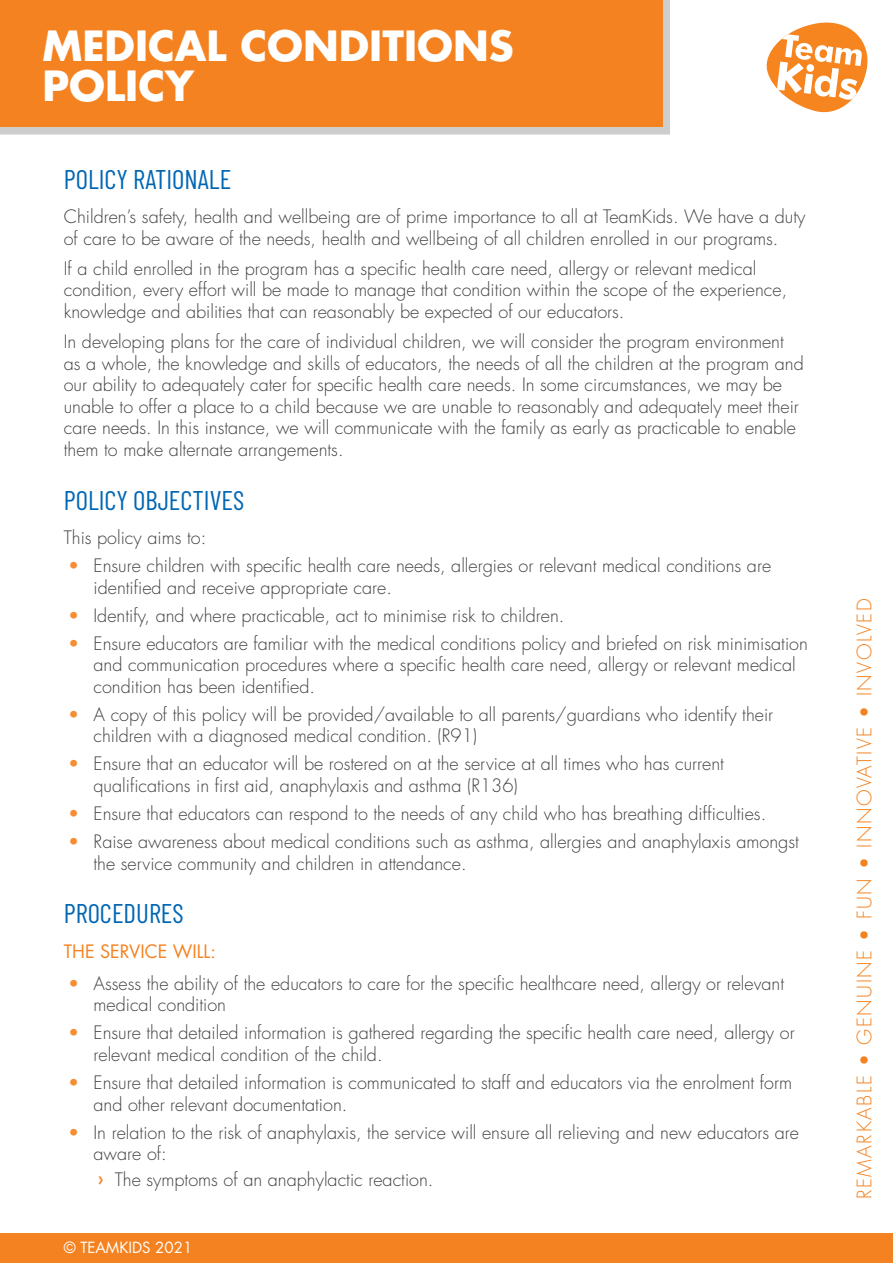
<style>
.page{position:relative;width:893px;height:1263px;background:#fff}
.page>*{position:absolute;margin:0;border:0;box-sizing:border-box;transform-origin:0 0}
.t1{font:700 40.5px/40.5px "Futura Std";color:#fff}
.t2{font:27px "Barlow Condensed";color:#0066b3}
.t3{font:300 19.5px "Futura Std";letter-spacing:.08em;color:#f58220}
.t4{font:300 18px/21.6px "Futura Std";color:#414042}
.t5{font:18px "Futura Std";color:#f58220}
.t6{font:15px "Futura Std";color:#fff}
.s1{color:#f78d33}
.s2{font-weight:800;color:#f78d33}
</style>
<div class="page">
<svg style="left:767px;top:23px;width:100px;height:89px"></svg>
<div style="left:0;top:0;width:670px;height:134px;background:#cdcdcd"></div>
<div style="left:0;top:0;width:663px;height:127px;background:#f58220"></div>
<div style="left:0;top:1233px;width:893px;height:30px;background:#f58220"></div>
<h1 class="t1" style="left:43px;top:27px;width:473px">MEDICAL CONDITIONS<br>POLICY</h1>
<h2 class="t2" style="left:64px;top:163px;width:169px">POLICY RATIONALE</h2>
<p class="t4" style="left:64px;top:207px;width:743px">Children’s safety, health and wellbeing are of prime importance to all at TeamKids. We have a duty of care to be aware of the needs, health and wellbeing of all children enrolled in our programs.</p>
<p class="t4" style="left:64px;top:259px;width:725px">If a child enrolled in the program has a specific health care need, allergy or relevant medical condition, every effort will be made to manage that condition within the scope of the experience, knowledge and abilities that can reasonably be expected of our educators.</p>
<p class="t4" style="left:64px;top:332px;width:741px">In developing plans for the care of individual children, we will consider the program environment as a whole, the knowledge and skills of educators, the needs of all the children at the program and our ability to adequately cater for specific health care needs. In some circumstances, we may be unable to offer a place to a child because we are unable to reasonably and adequately meet their care needs. In this instance, we will communicate with the family as early as practicable to enable them to make alternate arrangements.</p>
<h2 class="t2" style="left:64px;top:484px;width:182px">POLICY OBJECTIVES</h2>
<p class="t4" style="left:64px;top:528px;width:144px">This policy aims to:</p>
<p class="t4" style="left:94px;top:556px;width:679px;text-indent:-26px"><span class="s1">•</span> Ensure children with specific health care needs, allergies or relevant medical conditions are identified and receive appropriate care.</p>
<p class="t4" style="left:68px;top:606px;width:498px"><span class="s1">•</span> Identify, and where practicable, act to minimise risk to children.</p>
<p class="t4" style="left:94px;top:634px;width:716px;text-indent:-26px"><span class="s1">•</span> Ensure educators are familiar with the medical conditions policy and briefed on risk minimisation and communication procedures where a specific health care need, allergy or relevant medical condition has been identified.</p>
<p class="t4" style="left:94px;top:705px;width:681px;text-indent:-26px"><span class="s1">•</span> A copy of this policy will be provided/available to all parents/guardians who identify their children with a diagnosed medical condition. (R91)</p>
<p class="t4" style="left:94px;top:754px;width:632px;text-indent:-26px"><span class="s1">•</span> Ensure that an educator will be rostered on at the service at all times who has current qualifications in first aid, anaphylaxis and asthma (R136)</p>
<p class="t4" style="left:68px;top:804px;width:700px"><span class="s1">•</span> Ensure that educators can respond to the needs of any child who has breathing difficulties.</p>
<p class="t4" style="left:94px;top:832px;width:707px;text-indent:-26px"><span class="s1">•</span> Raise awareness about medical conditions such as asthma, allergies and anaphylaxis amongst the service community and children in attendance.</p>
<h2 class="t2" style="left:64px;top:898px;width:122px">PROCEDURES</h2>
<p class="t5" style="left:64px;top:941px;width:154px">THE SERVICE WILL:</p>
<p class="t4" style="left:94px;top:974px;width:692px;text-indent:-26px"><span class="s1">•</span> Assess the ability of the educators to care for the specific healthcare need, allergy or relevant medical condition</p>
<p class="t4" style="left:94px;top:1023px;width:703px;text-indent:-26px"><span class="s1">•</span> Ensure that detailed information is gathered regarding the specific health care need, allergy or relevant medical condition of the child.</p>
<p class="t4" style="left:94px;top:1073px;width:700px;text-indent:-26px"><span class="s1">•</span> Ensure that detailed information is communicated to staff and educators via the enrolment form and other relevant documentation.</p>
<p class="t4" style="left:94px;top:1122px;width:707px;text-indent:-26px"><span class="s1">•</span> In relation to the risk of anaphylaxis, the service will ensure all relieving and new educators are aware of:</p>
<p class="t4" style="left:98px;top:1170px;width:337px"><span class="s2">›</span> The symptoms of an anaphylactic reaction.</p>
<p class="t6" style="left:64px;top:1239px;width:130px">© TEAMKIDS 2021</p>
<p class="t3" style="left:855px;top:1199px;width:602px;rotate:-90deg">REMARKABLE • GENUINE • FUN • INNOVATIVE • INVOLVED</p>
</div>
